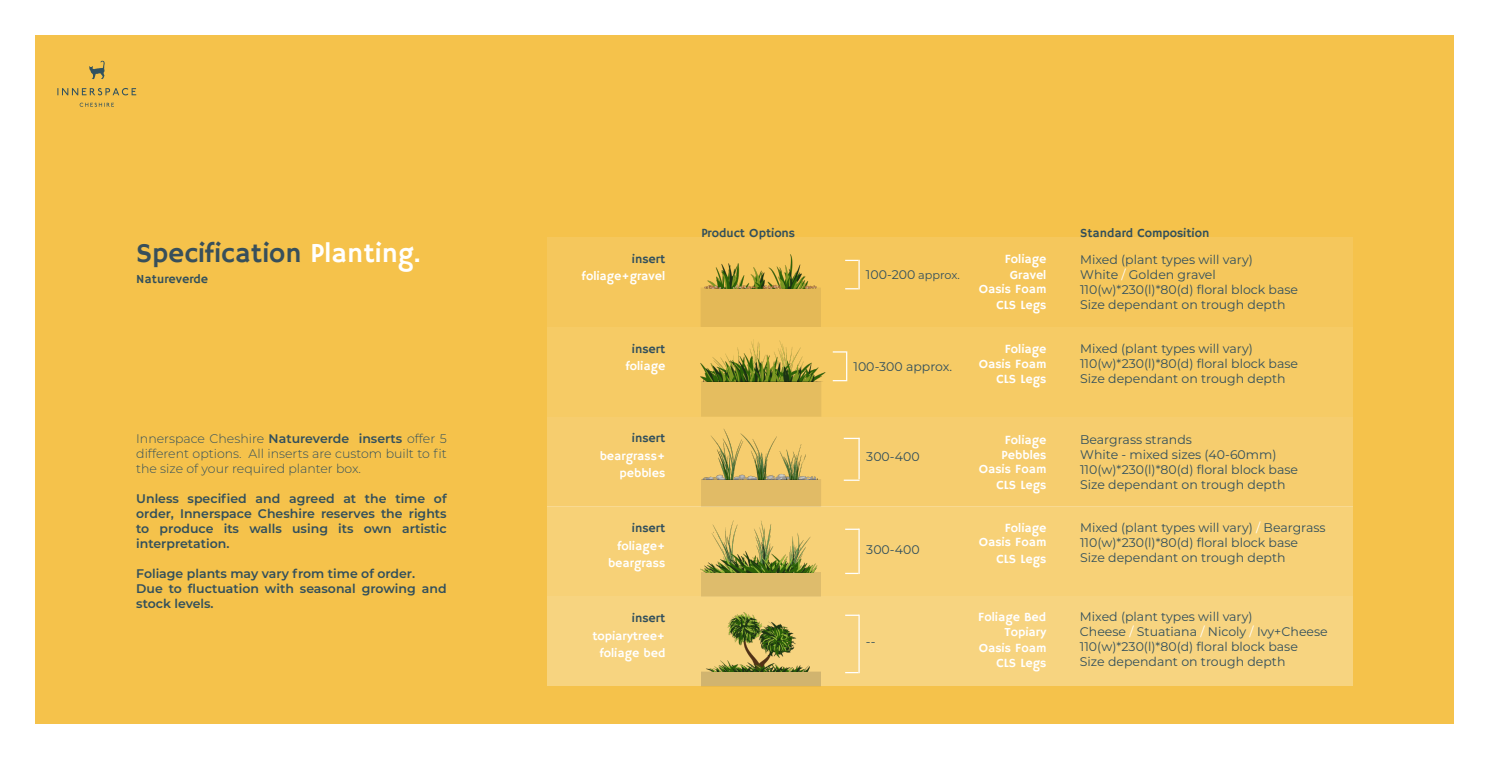
<style>
.page{position:relative;width:1489px;height:759px;background:#fff}
.page>*{position:absolute;margin:0;border:0;box-sizing:border-box;transform-origin:0 0}
.t1{font:27.5px "Hammersmith One";color:#374f5b}
.t2{font:12.5px "Montserrat";color:#314f5c}
.t3{font:12.5px "Hammersmith One";color:#fff}
.t4{font:600 12.5px/15px "Montserrat";color:#314f5c;text-align:justify}
.t5{font:300 12.5px/15px "Montserrat";color:#314f5c;text-align:justify}
.t6{font:12.5px "Hammersmith One";color:#314f5c}
.s1{color:#fff}
.s2{font-weight:600}
.s3{font-size:11.25px}
</style>
<div class="page">
<div style="left:35px;top:35px;width:1418px;height:688px;background:#f5c24b"></div>
<div style="left:547px;top:237px;width:806px;height:89px;background:#f5c75c"></div>
<div style="left:547px;top:326px;width:806px;height:90px;background:#f6cb65"></div>
<div style="left:547px;top:416px;width:806px;height:90px;background:#f6cd6e"></div>
<div style="left:547px;top:506px;width:806px;height:90px;background:#f7d177"></div>
<div style="left:547px;top:596px;width:806px;height:89px;background:#f7d480"></div>
<svg style="left:57px;top:88px;width:79px;height:7px"></svg>
<svg style="left:80px;top:103px;width:34px;height:4px"></svg>
<svg style="left:89px;top:61px;width:16px;height:18px"></svg>
<hr style="left:858px;top:528px;width:1px;height:46px;background:#fff">
<hr style="left:846px;top:351px;width:1px;height:30px;background:#fff">
<hr style="left:858px;top:437px;width:1px;height:42px;background:#fff">
<hr style="left:858px;top:614px;width:1px;height:59px;background:#fff">
<svg style="left:845px;top:528px;width:14px;height:1px"></svg>
<svg style="left:832px;top:351px;width:14px;height:1px"></svg>
<svg style="left:845px;top:614px;width:14px;height:1px"></svg>
<svg style="left:845px;top:572px;width:13px;height:2px"></svg>
<svg style="left:832px;top:380px;width:14px;height:1px"></svg>
<svg style="left:843px;top:479px;width:16px;height:1px"></svg>
<svg style="left:843px;top:437px;width:16px;height:2px"></svg>
<svg style="left:845px;top:260px;width:14px;height:29px"></svg>
<svg style="left:845px;top:672px;width:13px;height:1px"></svg>
<img style="left:704px;top:254px;width:113px;height:33px">
<div style="left:701px;top:288px;width:119px;height:38px;background:#e4b957"></div>
<img style="left:700px;top:339px;width:126px;height:42px">
<div style="left:701px;top:381px;width:119px;height:35px;background:#e5bd5f"></div>
<div style="left:701px;top:381px;width:120px;height:35px;border:1px solid #231f20"></div>
<img style="left:701px;top:408px;width:121px;height:71px">
<div style="left:701px;top:479px;width:119px;height:27px;background:#e1bb66"></div>
<img style="left:700px;top:520px;width:118px;height:52px">
<div style="left:701px;top:572px;width:119px;height:23px;background:#debc6c"></div>
<div style="left:701px;top:671px;width:119px;height:14px;background:#d1b46f"></div>
<img style="left:706px;top:612px;width:103px;height:59px">
<p class="t1" style="left:136px;top:237px;width:286px">Specification <span class="s1">Planting.</span></p>
<p class="t6" style="left:136px;top:272px;width:73px">Natureverde</p>
<p class="t5" style="left:136px;top:430px;width:312px">Innerspace Cheshire <span class="s2">Natureverde inserts</span> offer 5 different options. All inserts are custom built to fit the size of your required planter box.</p>
<p class="t4" style="left:136px;top:490px;width:312px">Unless specified and agreed at the time of order, Innerspace Cheshire reserves the rights to produce its walls using its own artistic interpretation.</p>
<p class="t4" style="left:136px;top:565px;width:280px">Foliage plants may vary from time of order.</p>
<p class="t4" style="left:136px;top:580px;width:312px">Due to fluctuation with seasonal growing and stock levels.</p>
<p class="t6" style="left:632px;top:251px;width:35px">insert</p>
<p class="t3" style="left:582px;top:269px;width:85px">foliage+gravel</p>
<p class="t6" style="left:632px;top:341px;width:35px">insert</p>
<p class="t3" style="left:625px;top:359px;width:41px">foliage</p>
<p class="t6" style="left:632px;top:431px;width:35px">insert</p>
<p class="t3" style="left:599px;top:448px;width:67px">beargrass+</p>
<p class="t3" style="left:619px;top:466px;width:47px">pebbles</p>
<p class="t6" style="left:632px;top:521px;width:35px">insert</p>
<p class="t3" style="left:617px;top:538px;width:49px">foliage+</p>
<p class="t3" style="left:608px;top:556px;width:59px">beargrass</p>
<p class="t6" style="left:632px;top:610px;width:35px">insert</p>
<p class="t3" style="left:592px;top:628px;width:74px">topiarytree+</p>
<p class="t3" style="left:599px;top:645px;width:67px">foliage bed</p>
<p class="t6" style="left:701px;top:225px;width:95px">Product Options</p>
<p class="t6" style="left:1080px;top:225px;width:131px">Standard Composition</p>
<p class="t2" style="left:865px;top:265px;width:95px">100-200 <span class="s3">approx.</span></p>
<p class="t3" style="left:1004px;top:251px;width:43px">Foliage</p>
<p class="t3" style="left:1009px;top:267px;width:38px">Gravel</p>
<p class="t3" style="left:978px;top:281px;width:69px">Oasis Foam</p>
<p class="t3" style="left:996px;top:297px;width:51px">CLS Legs</p>
<p class="t2" style="left:1080px;top:250px;width:174px">Mixed (plant types will vary)</p>
<p class="t2" style="left:1080px;top:265px;width:137px">White <span class="s1">/</span> Golden gravel</p>
<p class="t2" style="left:1080px;top:280px;width:219px">110(w)*230(l)*80(d) floral block base</p>
<p class="t2" style="left:1080px;top:295px;width:207px">Size dependant on trough depth</p>
<p class="t2" style="left:853px;top:357px;width:100px">100-300 approx.</p>
<p class="t3" style="left:1004px;top:341px;width:43px">Foliage</p>
<p class="t3" style="left:978px;top:356px;width:69px">Oasis Foam</p>
<p class="t3" style="left:996px;top:371px;width:51px">CLS Legs</p>
<p class="t2" style="left:1080px;top:339px;width:174px">Mixed (plant types will vary)</p>
<p class="t2" style="left:1080px;top:354px;width:219px">110(w)*230(l)*80(d) floral block base</p>
<p class="t2" style="left:1080px;top:369px;width:207px">Size dependant on trough depth</p>
<p class="t2" style="left:866px;top:447px;width:55px">300-400</p>
<p class="t3" style="left:1004px;top:432px;width:43px">Foliage</p>
<p class="t3" style="left:1001px;top:447px;width:46px">Pebbles</p>
<p class="t3" style="left:978px;top:461px;width:69px">Oasis Foam</p>
<p class="t3" style="left:996px;top:477px;width:51px">CLS Legs</p>
<p class="t2" style="left:1080px;top:430px;width:113px">Beargrass strands</p>
<p class="t2" style="left:1080px;top:445px;width:198px">White - mixed sizes (40-60mm)</p>
<p class="t2" style="left:1080px;top:460px;width:219px">110(w)*230(l)*80(d) floral block base</p>
<p class="t2" style="left:1080px;top:475px;width:207px">Size dependant on trough depth</p>
<p class="t2" style="left:866px;top:541px;width:55px">300-400</p>
<p class="t3" style="left:1004px;top:520px;width:43px">Foliage</p>
<p class="t3" style="left:978px;top:534px;width:69px">Oasis Foam</p>
<p class="t3" style="left:996px;top:551px;width:51px">CLS Legs</p>
<p class="t2" style="left:1080px;top:519px;width:247px">Mixed (plant types will vary) <span class="s1">/</span> Beargrass</p>
<p class="t2" style="left:1080px;top:534px;width:219px">110(w)*230(l)*80(d) floral block base</p>
<p class="t2" style="left:1080px;top:549px;width:207px">Size dependant on trough depth</p>
<p class="t3" style="left:978px;top:610px;width:69px">Foliage Bed</p>
<p class="t3" style="left:1004px;top:625px;width:43px">Topiary</p>
<p class="t3" style="left:978px;top:640px;width:69px">Oasis Foam</p>
<p class="t3" style="left:996px;top:655px;width:51px">CLS Legs</p>
<p class="t2" style="left:1079px;top:608px;width:174px">Mixed (plant types will vary)</p>
<p class="t2" style="left:1079px;top:623px;width:249px">Cheese <span class="s1">/</span> Stuatiana <span class="s1">/</span> Nicoly <span class="s1">/</span> Ivy+Cheese</p>
<p class="t2" style="left:1079px;top:638px;width:219px">110(w)*230(l)*80(d) floral block base</p>
<p class="t2" style="left:1079px;top:653px;width:207px">Size dependant on trough depth</p>
</div>
